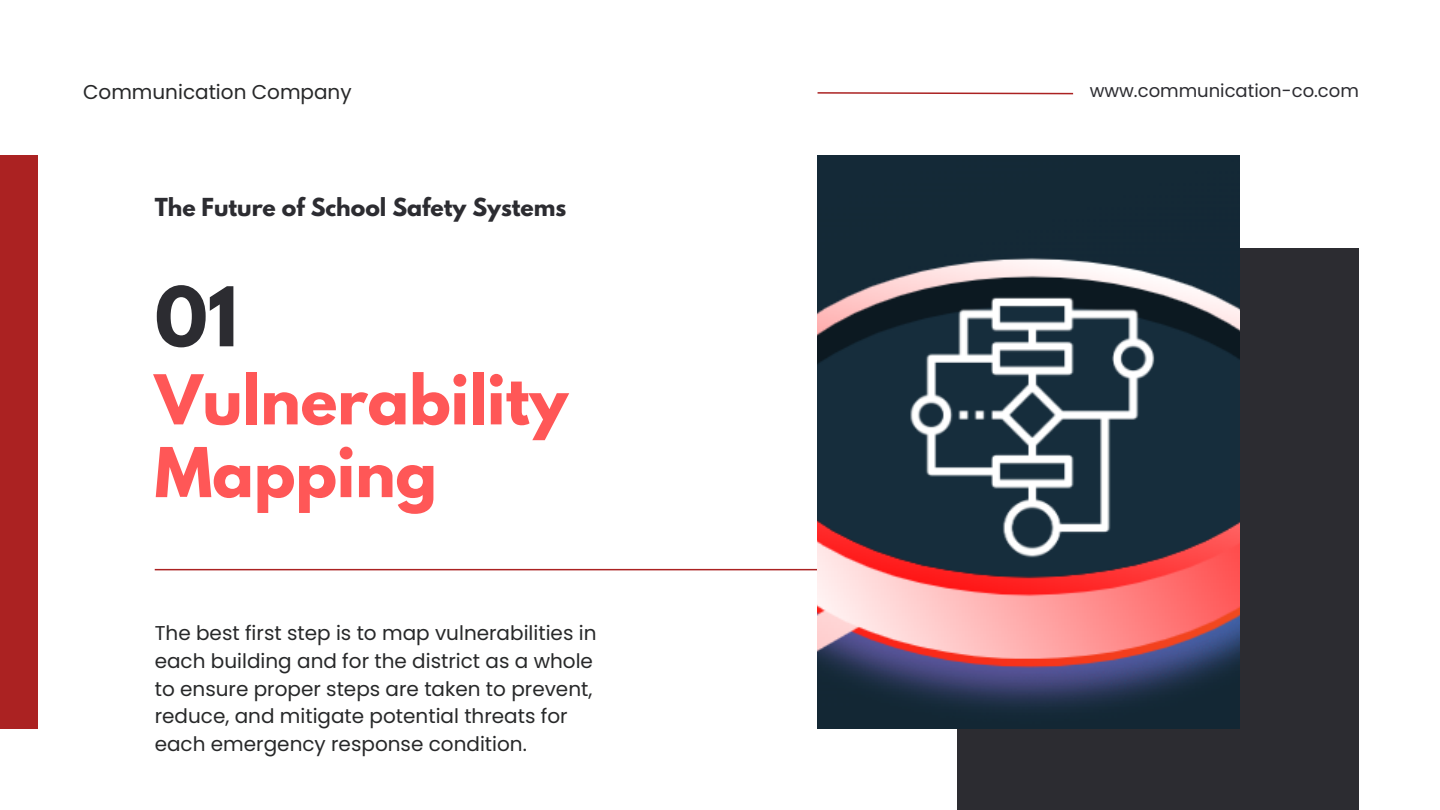
<style>
.page{position:relative;width:1440px;height:810px;background:#fff}
.page>*{position:absolute;margin:0;border:0;box-sizing:border-box;transform-origin:0 0}
.t1{font:700 72.8px "League Spartan";color:#2c2c31}
.t2{font:700 60.8px/72.8px "League Spartan";color:#ff5757}
.t3{font:700 22px "League Spartan";color:#2c2c31}
.t4{font:20px/27.8px "Poppins";color:#272829}
.t5{font:18px "Poppins";color:#2c2c31}
</style>
<div class="page">
<svg style="left:817px;top:92px;width:257px;height:3px"></svg>
<div style="left:0;top:156px;width:38px;height:573px;background:#ab2222"></div>
<div style="left:958px;top:248px;width:401px;height:562px;background:#2c2c31"></div>
<hr style="left:155px;top:569px;width:740px;height:1px;background:#ab2222">
<img style="left:818px;top:156px;width:422px;height:573px">
<h1 class="t4" style="left:83px;top:78px;width:270px">Communication Company</h1>
<h3 class="t3" style="left:155px;top:196px;width:413px">The Future of School Safety Systems</h3>
<p class="t1" style="left:155px;top:281px;width:85px">01</p>
<h2 class="t2" style="left:155px;top:371px;width:415px">Vulnerability<br>Mapping</h2>
<p class="t4" style="left:155px;top:619px;width:443px">The best first step is to map vulnerabilities in each building and for the district as a whole to ensure proper steps are taken to prevent, reduce, and mitigate potential threats for each emergency response condition.</p>
<h3 class="t5" style="left:1090px;top:78px;width:271px">www.communication-co.com</h3>
</div>
